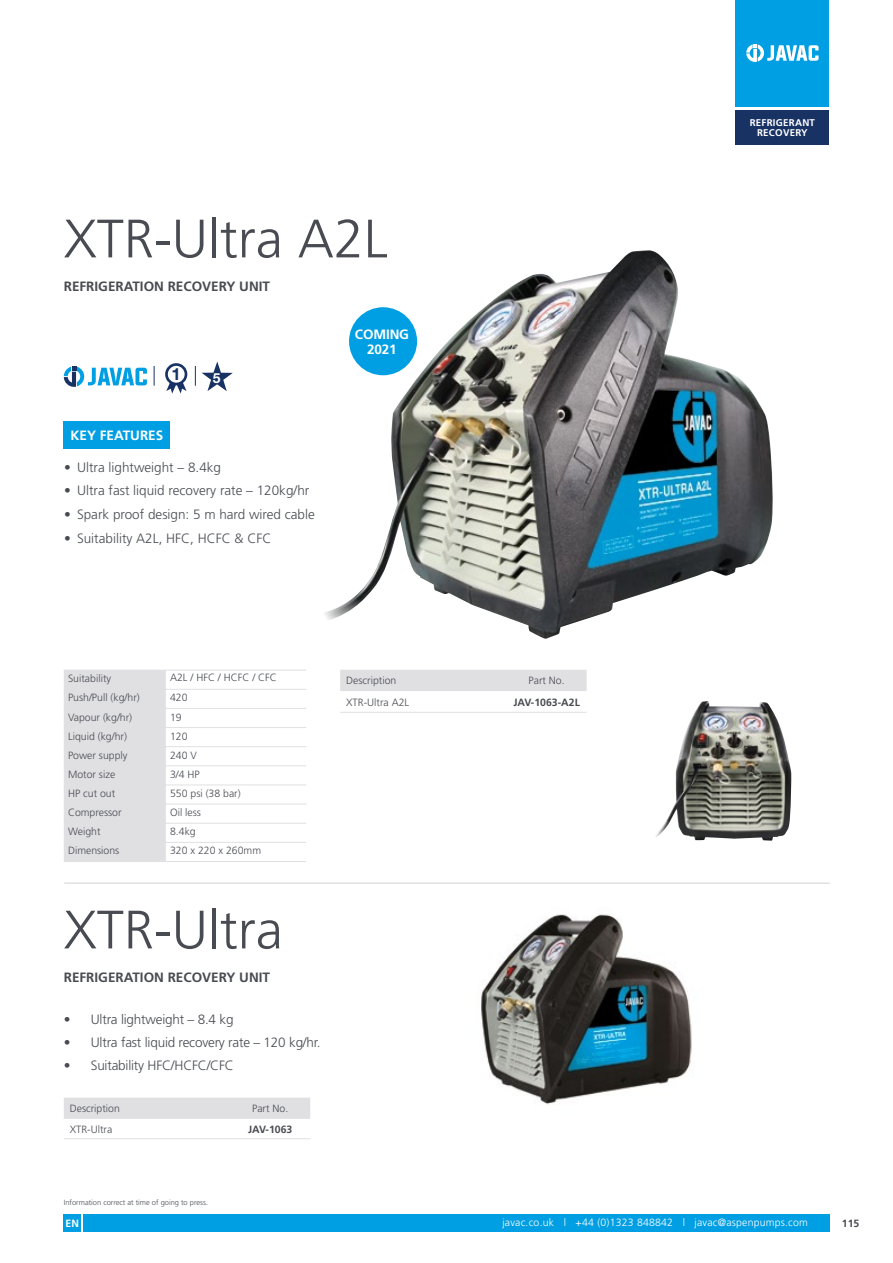
<style>
.page{position:relative;width:893px;height:1263px;background:#fff}
.page>*{position:absolute;margin:0;border:0;box-sizing:border-box;transform-origin:0 0}
.t1{font:300 54px "Frutiger LT Pro";color:#494b52}
.t2{font:700 16.95px "Helvetica Neue";color:#183264}
.t3{font:700 13.8px "Helvetica Neue";color:#fff}
.t4{font:300 13.5px "Frutiger LT Pro";color:#494b52}
.t5{font:700 13.5px "Frutiger LT Pro";color:#494b52}
.t6{font:700 13.5px/15px "Frutiger LT Pro";letter-spacing:-.01em;color:#fff;text-align:center}
.t7{font:300 10.5px "Frutiger LT Pro";color:#494b52}
.t8{font:300 10.5px "Frutiger LT Pro";letter-spacing:.02em;color:#fff}
.t9{font:700 10.5px "Frutiger LT Pro";color:#494b52}
.t10{font:700 10.5px "Frutiger LT Pro";color:#fff}
.t11{font:700 9.75px/10.5px "Frutiger LT Pro";letter-spacing:.025em;color:#fff;text-align:center}
.t12{font:300 7.5px "Frutiger LT Pro";color:#494b52}
</style>
<div class="page">
<svg style="left:736px;top:0;width:93px;height:145px;background:#178bc6"></svg>
<div style="left:83px;top:1214px;width:746px;height:17px;background:#009fe3"></div>
<div style="left:64px;top:1214px;width:17px;height:17px;background:#009fe3"></div>
<div style="left:64px;top:421px;width:106px;height:27px;background:#009fe3"></div>
<div style="left:340px;top:670px;width:247px;height:21px;background:#e0e0e3"></div>
<hr style="left:340px;top:712px;width:92px;height:1px;background:#e0e0e3">
<hr style="left:432px;top:712px;width:75px;height:1px;background:#e0e0e3">
<hr style="left:507px;top:712px;width:80px;height:1px;background:#e0e0e3">
<svg style="left:195px;top:366px;width:1px;height:20px"></svg>
<svg style="left:154px;top:366px;width:1px;height:20px"></svg>
<svg style="left:64px;top:367px;width:83px;height:20px"></svg>
<svg style="left:166px;top:378px;width:21px;height:16px"></svg>
<div style="left:166px;top:364px;width:20px;height:20px;background:#fff;border-radius:50%"></div>
<div style="left:165px;top:363px;width:22px;height:22px;border:3px solid #183264;border-radius:50%"></div>
<svg style="left:202px;top:361px;width:31px;height:30px"></svg>
<div style="left:64px;top:671px;width:102px;height:190px;background:#e0e0e3"></div>
<hr style="left:64px;top:670px;width:102px;height:1px;background:#e0e0e3">
<hr style="left:166px;top:670px;width:140px;height:1px;background:#e0e0e3">
<hr style="left:64px;top:689px;width:102px;height:1px;background:#e0e0e3">
<hr style="left:64px;top:708px;width:102px;height:1px;background:#e0e0e3">
<hr style="left:64px;top:727px;width:102px;height:1px;background:#e0e0e3">
<hr style="left:166px;top:689px;width:140px;height:1px;background:#e0e0e3">
<hr style="left:166px;top:708px;width:140px;height:1px;background:#e0e0e3">
<hr style="left:166px;top:727px;width:140px;height:1px;background:#e0e0e3">
<hr style="left:64px;top:746px;width:102px;height:1px;background:#e0e0e3">
<hr style="left:64px;top:765px;width:102px;height:1px;background:#e0e0e3">
<hr style="left:166px;top:746px;width:140px;height:1px;background:#e0e0e3">
<hr style="left:166px;top:765px;width:140px;height:1px;background:#e0e0e3">
<hr style="left:64px;top:784px;width:102px;height:1px;background:#e0e0e3">
<hr style="left:166px;top:784px;width:140px;height:1px;background:#e0e0e3">
<hr style="left:64px;top:804px;width:102px;height:1px;background:#e0e0e3">
<hr style="left:166px;top:804px;width:140px;height:1px;background:#e0e0e3">
<hr style="left:64px;top:823px;width:102px;height:1px;background:#e0e0e3">
<hr style="left:64px;top:842px;width:102px;height:1px;background:#e0e0e3">
<hr style="left:64px;top:861px;width:102px;height:1px;background:#e0e0e3">
<hr style="left:166px;top:823px;width:140px;height:1px;background:#e0e0e3">
<hr style="left:166px;top:842px;width:140px;height:1px;background:#e0e0e3">
<hr style="left:166px;top:861px;width:140px;height:1px;background:#e0e0e3">
<img style="left:666px;top:701px;width:125px;height:140px">
<div style="left:649px;top:821px;width:26px;height:35px;background:#fff"></div>
<img style="left:349px;top:250px;width:424px;height:389px">
<svg style="left:324px;top:559px;width:81px;height:80px"></svg>
<div style="left:349px;top:307px;width:68px;height:68px;background:#009fe3;border-radius:50%"></div>
<div style="left:64px;top:1097px;width:246px;height:22px;background:#e0e0e3"></div>
<hr style="left:64px;top:1138px;width:92px;height:1px;background:#e0e0e3">
<hr style="left:156px;top:1138px;width:74px;height:1px;background:#e0e0e3">
<hr style="left:230px;top:1138px;width:80px;height:1px;background:#e0e0e3">
<img style="left:481px;top:914px;width:211px;height:191px">
<hr style="left:64px;top:882px;width:766px;height:2px;background:#e0e0e3">
<h1 class="t1" style="left:64px;top:207px;width:326px">XTR-Ultra A2L</h1>
<p class="t5" style="left:64px;top:278px;width:208px">REFRIGERATION RECOVERY UNIT</p>
<h2 class="t2" style="left:171px;top:361px;width:11px">1</h2>
<h3 class="t3" style="left:213px;top:367px;width:9px">5</h3>
<p class="t6" style="left:71px;top:427px;width:94px">KEY FEATURES</p>
<p class="t4" style="left:64px;top:459px;width:158px">• Ultra lightweight – 8.4kg</p>
<p class="t4" style="left:64px;top:483px;width:247px">• Ultra fast liquid recovery rate – 120kg/hr</p>
<p class="t4" style="left:64px;top:507px;width:252px">• Spark proof design: 5 m hard wired cable</p>
<p class="t4" style="left:64px;top:530px;width:209px">• Suitability A2L, HFC, HCFC &amp; CFC</p>
<p class="t6" style="left:355px;top:327px;width:56px">COMING<br>2021</p>
<p class="t7" style="left:68px;top:672px;width:45px">Suitability</p>
<p class="t7" style="left:170px;top:672px;width:108px">A2L / HFC / HCFC / CFC</p>
<p class="t7" style="left:68px;top:692px;width:73px">Push/Pull (kg/hr)</p>
<p class="t7" style="left:170px;top:692px;width:19px">420</p>
<p class="t7" style="left:68px;top:711px;width:66px">Vapour (kg/hr)</p>
<p class="t7" style="left:170px;top:711px;width:13px">19</p>
<p class="t7" style="left:68px;top:730px;width:60px">Liquid (kg/hr)</p>
<p class="t7" style="left:170px;top:730px;width:19px">120</p>
<p class="t7" style="left:68px;top:749px;width:61px">Power supply</p>
<p class="t7" style="left:170px;top:749px;width:28px">240 V</p>
<p class="t7" style="left:68px;top:768px;width:49px">Motor size</p>
<p class="t7" style="left:170px;top:768px;width:31px">3/4 HP</p>
<p class="t7" style="left:68px;top:787px;width:49px">HP cut out</p>
<p class="t7" style="left:170px;top:787px;width:72px">550 psi (38 bar)</p>
<p class="t7" style="left:68px;top:806px;width:55px">Compressor</p>
<p class="t7" style="left:170px;top:806px;width:32px">Oil less</p>
<p class="t7" style="left:68px;top:825px;width:34px">Weight</p>
<p class="t7" style="left:170px;top:825px;width:27px">8.4kg</p>
<p class="t7" style="left:68px;top:845px;width:53px">Dimensions</p>
<p class="t7" style="left:170px;top:845px;width:93px">320 x 220 x 260mm</p>
<h1 class="t1" style="left:64px;top:898px;width:220px">XTR-Ultra</h1>
<p class="t5" style="left:64px;top:969px;width:208px">REFRIGERATION RECOVERY UNIT</p>
<p class="t4" style="left:64px;top:1012px;width:171px">• Ultra lightweight – 8.4 kg</p>
<p class="t4" style="left:64px;top:1034px;width:258px">• Ultra fast liquid recovery rate – 120 kg/hr.</p>
<p class="t4" style="left:64px;top:1057px;width:172px">• Suitability HFC/HCFC/CFC</p>
<p class="t7" style="left:70px;top:1102px;width:52px">Description</p>
<p class="t7" style="left:252px;top:1102px;width:38px">Part No.</p>
<p class="t7" style="left:70px;top:1123px;width:44px">XTR-Ultra</p>
<p class="t9" style="left:248px;top:1123px;width:46px">JAV-1063</p>
<p class="t7" style="left:346px;top:675px;width:52px">Description</p>
<p class="t7" style="left:528px;top:675px;width:38px">Part No.</p>
<p class="t7" style="left:346px;top:696px;width:64px">XTR-Ultra A2L</p>
<p class="t9" style="left:513px;top:696px;width:68px">JAV-1063-A2L</p>
<p class="t11" style="left:750px;top:117px;width:67px">REFRIGERANT<br>RECOVERY</p>
<p class="t12" style="left:64px;top:1198px;width:146px">Information correct at time of going to press.</p>
<p class="t10" style="left:66px;top:1217px;width:15px">EN</p>
<p class="t8" style="left:502px;top:1216px;width:307px">javac.co.uk l +44 (0)1323 848842 l javac@aspenpumps.com</p>
<p class="t9" style="left:842px;top:1217px;width:19px">115</p>
</div>
